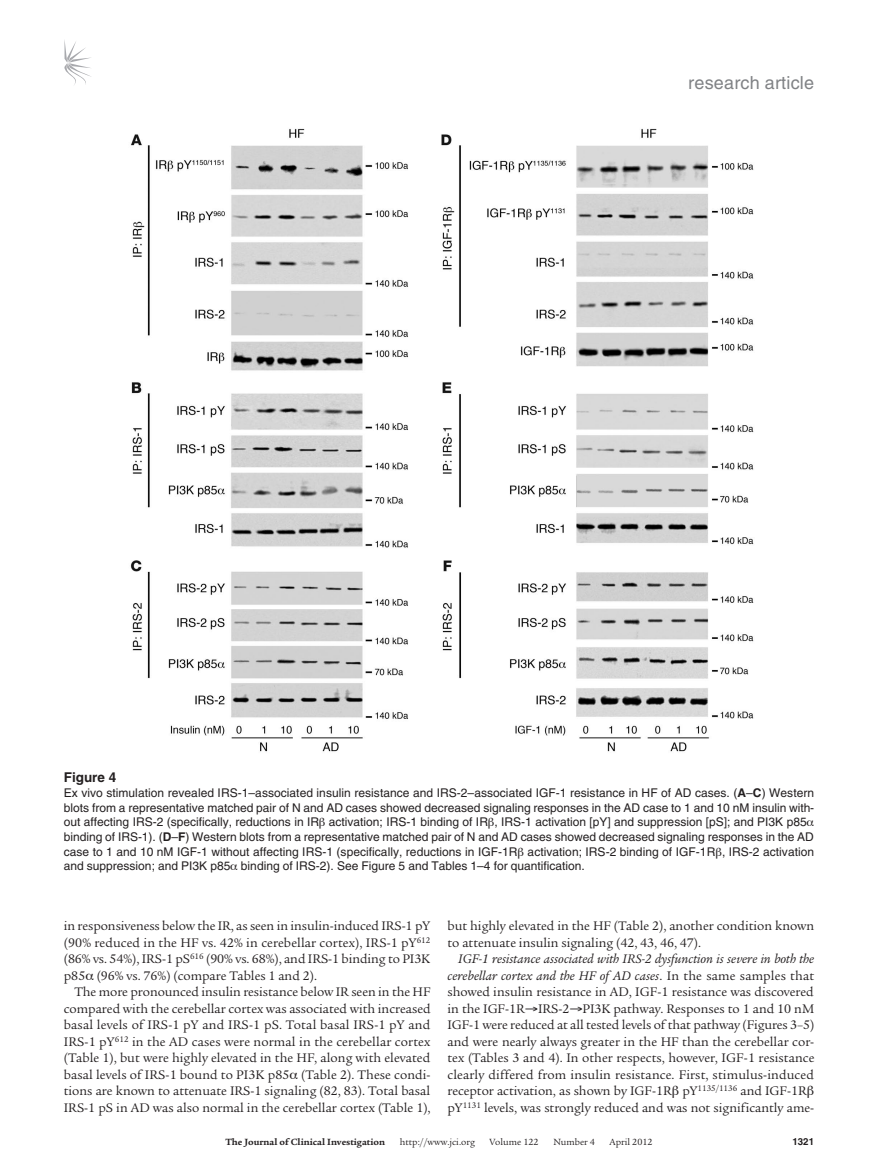
<style>
.page{position:relative;width:878px;height:1175px;background:#fff}
.page>*{position:absolute;margin:0;border:0;box-sizing:border-box;transform-origin:0 0}
.t1{font:18px "Helvetica LT Std";letter-spacing:.01em;color:#808285}
.t2{font:13.5px/16.5px "Legacy Serif Std";color:#231f20;text-align:justify}
.t3{font:700 13.5px "Helvetica LT Std";color:#231f20}
.t4{font:12px/14.7px "Helvetica LT Std";color:#231f20}
.t5{font:9.75px "Legacy Serif Std";color:#231f20}
.t6{font:700 9.75px "Legacy Serif Std";color:#231f20}
.t7{font:700 9.75px "Helvetica LT Std";color:#231f20}
.s1{font-weight:700}
.s2{font-style:italic}
</style>
<div class="page">
<svg style="left:64px;top:40px;width:27px;height:45px"></svg>
<img style="left:130px;top:128px;width:624px;height:624px">
<h1 class="t1" style="left:688px;top:73px;width:127px">research article</h1>
<p class="t3" style="left:64px;top:769px;width:54px">Figure 4</p>
<p class="t4" style="left:64px;top:785px;width:751px">Ex vivo stimulation revealed IRS-1–associated insulin resistance and IRS-2–associated IGF-1 resistance in HF of AD cases. (<span class="s1">A</span>–<span class="s1">C</span>) Western blots from a representative matched pair of N and AD cases showed decreased signaling responses in the AD case to 1 and 10 nM insulin with&shy;out affecting IRS-2 (specifically, reductions in IR activation; IRS-1 binding of IR , IRS-1 activation [pY] and suppression [pS]; and PI3K p85 binding of IRS-1). (<span class="s1">D</span>–<span class="s1">F</span>) Western blots from a representative matched pair of N and AD cases showed decreased signaling responses in the AD case to 1 and 10 nM IGF-1 without affecting IRS-1 (specifically, reductions in IGF-1R activation; IRS-2 binding of IGF-1R , IRS-2 activation and suppression; and PI3K p85 binding of IRS-2). See Figure 5 and Tables 1–4 for quantification.</p>
<p class="t2" style="left:64px;top:917px;width:368px">in responsiveness below the IR, as seen in insulin-induced IRS-1 pY (90% reduced in the HF vs. 42% in cerebellar cortex), IRS-1 pY<sup>612 </sup>(86% vs. 54%), IRS-1 pS<sup>616</sup> (90% vs. 68%), and IRS-1 binding to PI3K p85 (96% vs. 76%) (compare Tables 1 and 2).</p>
<p class="t2" style="left:64px;top:983px;width:368px;text-indent:11px">The more pronounced insulin resistance below IR seen in the HF compared with the cerebellar cortex was associated with increased basal levels of IRS-1 pY and IRS-1 pS. Total basal IRS-1 pY and IRS-1 pY<sup>612</sup> in the AD cases were normal in the cerebellar cortex (Table 1), but were highly elevated in the HF, along with elevated basal levels of IRS-1 bound to PI3K p85 (Table 2). These condi&shy;tions are known to attenuate IRS-1 signaling (82, 83). Total basal IRS-1 pS in AD was also normal in the cerebellar cortex (Table 1),</p>
<p class="t2" style="left:447px;top:917px;width:368px">but highly elevated in the HF (Table 2), another condition known to attenuate insulin signaling (42, 43, 46, 47).</p>
<p class="t2" style="left:447px;top:950px;width:368px;text-align:left;text-indent:11px"><span class="s2">IGF-1 resistance associated with IRS-2 dysfunction is severe in both the cerebellar cortex and the HF of AD cases</span>. In the same samples that showed insulin resistance in AD, IGF-1 resistance was discovered in the IGF-1R→IRS-2→PI3K pathway. Responses to 1 and 10 nM IGF-1 were reduced at all tested levels of that pathway (Figures 3–5) and were nearly always greater in the HF than the cerebellar cor&shy;tex (Tables 3 and 4). In other respects, however, IGF-1 resistance clearly differed from insulin resistance. First, stimulus-induced receptor activation, as shown by IGF-1R pY<sup>1135/1136</sup> and IGF-1R pY<sup>1131</sup> levels, was strongly reduced and was not significantly ame-</p>
<p class="t6" style="left:225px;top:1135px;width:161px">The Journal of Clinical Investigation</p>
<p class="t5" style="left:400px;top:1136px;width:77px">http://www.jci.org</p>
<p class="t5" style="left:489px;top:1136px;width:50px">Volume 122</p>
<p class="t5" style="left:553px;top:1136px;width:43px">Number 4</p>
<p class="t5" style="left:609px;top:1136px;width:44px">April 2012</p>
<p class="t7" style="left:792px;top:1135px;width:23px">1321</p>
</div>
